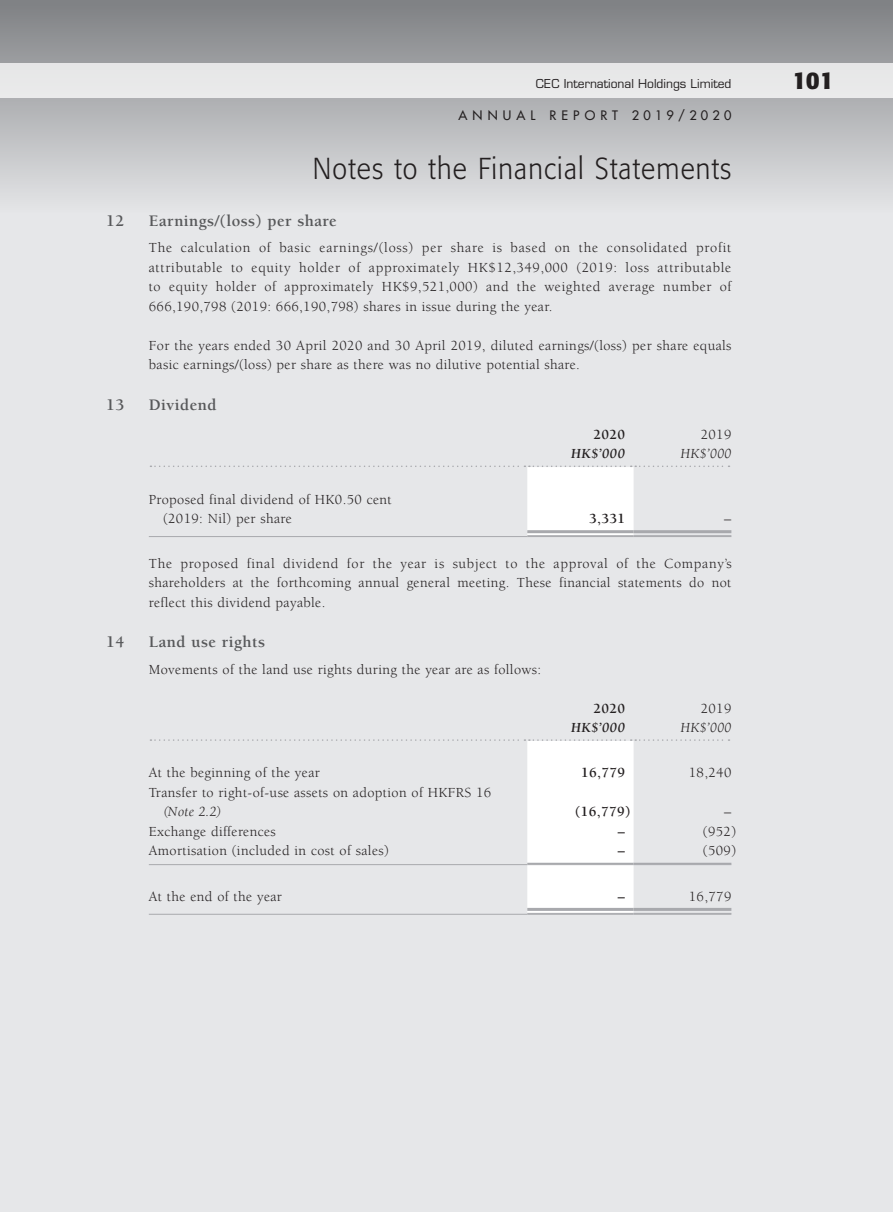
<style>
.page{position:relative;width:893px;height:1212px;background:#e6e7e9}
.page>*{position:absolute;margin:0;border:0;box-sizing:border-box;transform-origin:0 0}
.t1{font:300 30px "Formata";letter-spacing:.045em;color:#231f20;scale:.9 1}
.t2{font:700 24px "Formata";color:#231f20}
._01_H1{font:700 16.5px "Berkeley Std";letter-spacing:.025em;color:#57585a}
._00_txt{font:14.25px/19.5px "Berkeley Std";letter-spacing:.025em;color:#231f20;text-align:justify}
._50_Table_txt{font:14.25px/19.5px "Berkeley Std";letter-spacing:.025em;color:#231f20}
._50_Table_txt-2{font:700 14.25px "Berkeley Std";letter-spacing:.025em;color:#231f20}
._50_Table_txt-3{font:italic 700 14.25px "Berkeley Std";letter-spacing:.025em;color:#231f20}
._50_Table_txt-4{font:italic 14.25px "Berkeley Std";letter-spacing:.025em;color:#231f20}
.t3{font:500 12.75px "Futura Std";letter-spacing:.4em;color:#231f20}
.t4{font:12px "Eurostile LT Std";color:#231f20}
.s1{font-style:italic}
</style>
<div class="page">
<svg style="left:0;top:0;width:893px;height:193px;background:#aeafb2"></svg>
<div style="left:0;top:64px;width:893px;height:34px;background:#e8e8e9"></div>
<svg style="left:150px;top:465px;width:579px;height:70px"></svg>
<hr style="left:149px;top:536px;width:378px;height:1px;background:#a8a9ad">
<hr style="left:527px;top:530px;width:107px;height:3px;background:#a8a9ad">
<hr style="left:527px;top:535px;width:107px;height:1px;background:#a8a9ad">
<hr style="left:527px;top:536px;width:107px;height:1px;background:#a8a9ad">
<hr style="left:634px;top:530px;width:97px;height:3px;background:#a8a9ad">
<hr style="left:634px;top:535px;width:97px;height:1px;background:#a8a9ad">
<hr style="left:634px;top:536px;width:97px;height:1px;background:#a8a9ad">
<svg style="left:150px;top:739px;width:579px;height:175px"></svg>
<hr style="left:149px;top:864px;width:378px;height:1px;background:#a8a9ad">
<hr style="left:527px;top:863px;width:107px;height:1px;background:#a8a9ad">
<hr style="left:527px;top:864px;width:107px;height:1px;background:#a8a9ad">
<hr style="left:634px;top:863px;width:97px;height:1px;background:#a8a9ad">
<hr style="left:634px;top:864px;width:97px;height:1px;background:#a8a9ad">
<hr style="left:149px;top:914px;width:378px;height:1px;background:#a8a9ad">
<hr style="left:527px;top:908px;width:107px;height:3px;background:#a8a9ad">
<hr style="left:527px;top:913px;width:107px;height:1px;background:#a8a9ad">
<hr style="left:527px;top:914px;width:107px;height:1px;background:#a8a9ad">
<hr style="left:634px;top:908px;width:97px;height:3px;background:#a8a9ad">
<hr style="left:634px;top:913px;width:97px;height:1px;background:#a8a9ad">
<hr style="left:634px;top:914px;width:97px;height:1px;background:#a8a9ad">
<p class="t4" style="left:536px;top:77px;width:197px">CEC International Holdings Limited</p>
<h2 class="t2" style="left:792px;top:66px;width:43px">101</h2>
<p class="t3" style="left:459px;top:108px;width:274px">ANNUAL REPORT 2019/2020</p>
<h1 class="t1" style="left:313px;top:151px;width:467px">Notes to the Financial Statements</h1>
<p class="_01_H1" style="left:106px;top:212px;width:20px">12</p>
<p class="_01_H1" style="left:149px;top:212px;width:190px">Earnings/(loss) per share</p>
<p class="_00_txt" style="left:149px;top:238px;width:584px">The calculation of basic earnings/(loss) per share is based on the consolidated profit attributable to equity holder of approximately HK$12,349,000 (2019: loss attributable to equity holder of approximately HK$9,521,000) and the weighted average number of 666,190,798 (2019: 666,190,798) shares in issue during the year.</p>
<p class="_00_txt" style="left:149px;top:336px;width:584px">For the years ended 30 April 2020 and 30 April 2019, diluted earnings/(loss) per share equals basic earnings/(loss) per share as there was no dilutive potential share.</p>
<p class="_01_H1" style="left:106px;top:396px;width:20px">13</p>
<p class="_01_H1" style="left:149px;top:396px;width:69px">Dividend</p>
<p class="_50_Table_txt-2" style="left:593px;top:427px;width:33px">2020</p>
<p class="_50_Table_txt" style="left:701px;top:425px;width:32px">2019</p>
<p class="_50_Table_txt-3" style="left:571px;top:446px;width:55px">HK$’000</p>
<p class="_50_Table_txt-4" style="left:680px;top:446px;width:52px">HK$’000</p>
<p class="_50_Table_txt" style="left:163px;top:490px;width:230px;text-indent:-14px">Proposed final dividend of HK0.50 cent (2019: Nil) per share</p>
<p class="_50_Table_txt-2" style="left:589px;top:511px;width:37px">3,331</p>
<p class="_50_Table_txt" style="left:724px;top:509px;width:9px">–</p>
<p class="_00_txt" style="left:149px;top:553px;width:584px">The proposed final dividend for the year is subject to the approval of the Company’s shareholders at the forthcoming annual general meeting. These financial statements do not reflect this dividend payable.</p>
<p class="_01_H1" style="left:106px;top:633px;width:20px">14</p>
<p class="_01_H1" style="left:149px;top:633px;width:118px">Land use rights</p>
<p class="_00_txt" style="left:149px;top:659px;width:394px">Movements of the land use rights during the year are as follows:</p>
<p class="_50_Table_txt-2" style="left:593px;top:700px;width:33px">2020</p>
<p class="_50_Table_txt" style="left:701px;top:698px;width:32px">2019</p>
<p class="_50_Table_txt-3" style="left:571px;top:720px;width:55px">HK$’000</p>
<p class="_50_Table_txt-4" style="left:680px;top:720px;width:52px">HK$’000</p>
<p class="_50_Table_txt" style="left:149px;top:763px;width:172px">At the beginning of the year</p>
<p class="_50_Table_txt-2" style="left:581px;top:765px;width:46px">16,779</p>
<p class="_50_Table_txt" style="left:689px;top:763px;width:44px">18,240</p>
<p class="_50_Table_txt" style="left:163px;top:783px;width:330px;text-indent:-14px">Transfer to right-of-use assets on adoption of HKFRS 16 <span class="s1">(Note 2.2)</span></p>
<p class="_50_Table_txt-2" style="left:575px;top:804px;width:57px">(16,779)</p>
<p class="_50_Table_txt" style="left:724px;top:802px;width:9px">–</p>
<p class="_50_Table_txt" style="left:149px;top:822px;width:129px">Exchange differences</p>
<p class="_50_Table_txt-2" style="left:618px;top:824px;width:9px">–</p>
<p class="_50_Table_txt" style="left:703px;top:822px;width:35px">(952)</p>
<p class="_50_Table_txt" style="left:149px;top:841px;width:241px">Amortisation (included in cost of sales)</p>
<p class="_50_Table_txt-2" style="left:618px;top:843px;width:9px">–</p>
<p class="_50_Table_txt" style="left:703px;top:841px;width:35px">(509)</p>
<p class="_50_Table_txt" style="left:149px;top:887px;width:135px">At the end of the year</p>
<p class="_50_Table_txt-2" style="left:618px;top:889px;width:9px">–</p>
<p class="_50_Table_txt" style="left:689px;top:887px;width:44px">16,779</p>
</div>
